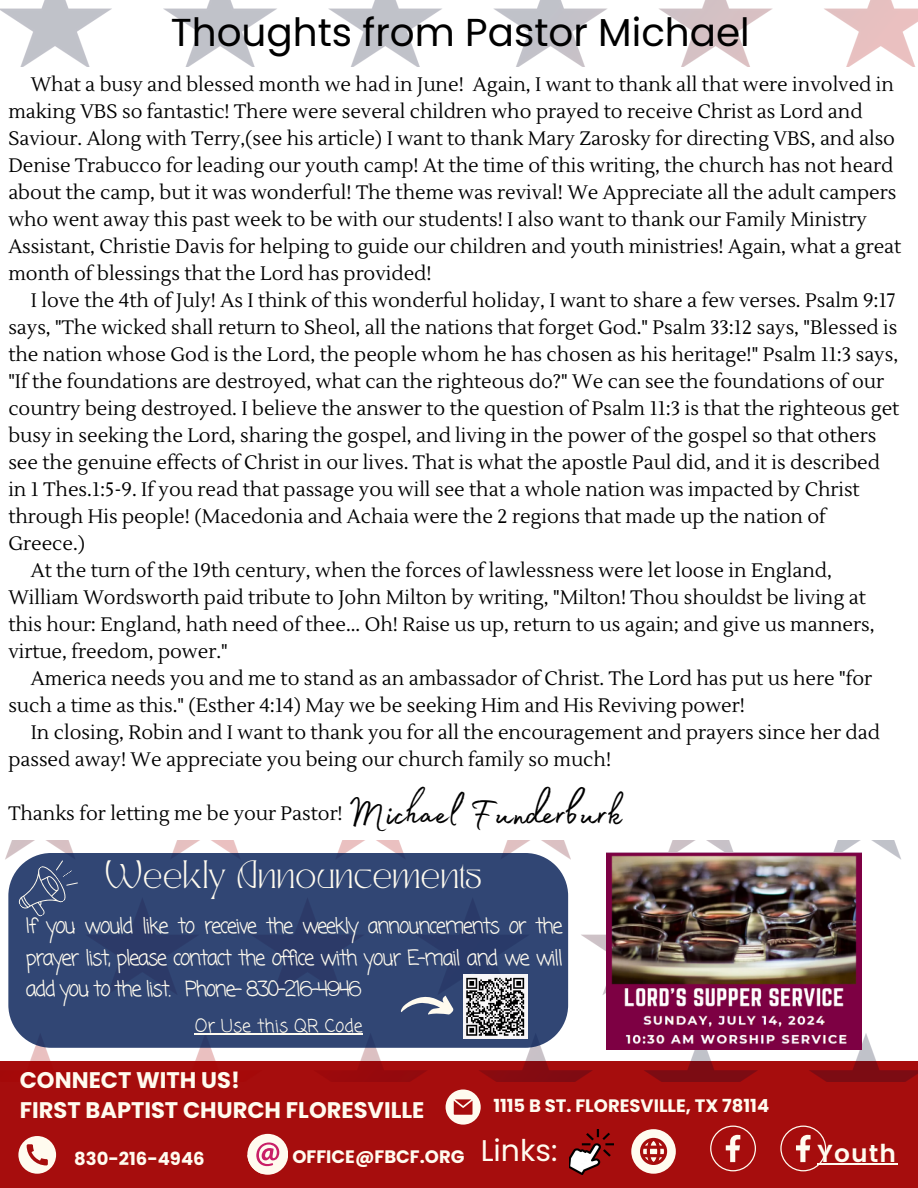
<style>
.page{position:relative;width:918px;height:1188px;background:#fff}
.page>*{position:absolute;margin:0;border:0;box-sizing:border-box;transform-origin:0 0}
.t1{font:48.75px "Madelyn Fill";color:#000}
.t2{font:38.85px "Poppins";color:#000}
.t3{font:29.85px "Poppins";color:#fffbef}
.t4{font:27.75px "TANMIGNON DISPLAY";color:#fffbef}
.t5{font:600 24.6px "Poppins";letter-spacing:.045em;color:#fffbef}
.t6{font:700 22.5px/30.8px "Poppins";color:#fffbef}
.t7{font:21px/31.5px "Coming Soon";letter-spacing:-.08em;color:#fffbef;text-align:justify}
.t8{font:19.5px "Lustria";color:#000}
.t9{font:700 18px "Poppins";color:#fffbef}
.t10{font:18px "Coming Soon";color:#fffbef}
</style>
<div class="page">
<div style="left:0;top:1061px;width:918px;height:127px;background:#a60d0d"></div>
<svg style="left:18px;top:1136px;width:38px;height:38px"></svg>
<svg style="left:631px;top:1129px;width:45px;height:45px"></svg>
<svg style="left:446px;top:1089px;width:34px;height:35px"></svg>
<div style="left:247px;top:1134px;width:41px;height:40px;background:#fffbef;border-radius:50%"></div>
<svg style="left:247px;top:1142px;width:32px;height:32px"></svg>
<svg style="left:710px;top:1126px;width:46px;height:45px"></svg>
<hr style="left:817px;top:1164px;width:80px;height:1px;background:#fffbef">
<svg style="left:780px;top:1126px;width:46px;height:45px"></svg>
<img style="left:569px;top:1129px;width:45px;height:45px">
<img style="left:0;top:0;width:918px;height:1081px">
<svg style="left:8px;top:853px;width:560px;height:195px;background:#334775"></svg>
<div style="left:463px;top:975px;width:64px;height:64px;background:#f8f6f8"></div>
<svg style="left:466px;top:977px;width:59px;height:59px"></svg>
<svg style="left:401px;top:996px;width:52px;height:19px"></svg>
<svg style="left:8px;top:860px;width:70px;height:63px;background:#495b83"></svg>
<div style="left:0;top:67px;width:918px;height:772px;background:#fff"></div>
<img style="left:607px;top:853px;width:255px;height:197px">
<hr style="left:195px;top:1033px;width:168px;height:1px;background:#fffbef">
<h4 class="t2" style="left:171px;top:6px;width:581px">Thoughts from Pastor Michael</h4>
<h1 class="t8" style="left:31px;top:73px;width:865px">What a busy and blessed month we had in June! Again, I want to thank all that were involved in</h1>
<h1 class="t8" style="left:8px;top:100px;width:856px">making VBS so fantastic! There were several children who prayed to receive Christ as Lord and</h1>
<h1 class="t8" style="left:8px;top:127px;width:888px">Saviour. Along with Terry,(see his article) I want to thank Mary Zarosky for directing VBS, and also</h1>
<h1 class="t8" style="left:8px;top:154px;width:887px">Denise Trabucco for leading our youth camp! At the time of this writing, the church has not heard</h1>
<h1 class="t8" style="left:8px;top:181px;width:889px">about the camp, but it was wonderful! The theme was revival! We Appreciate all the adult campers</h1>
<h1 class="t8" style="left:8px;top:208px;width:860px">who went away this past week to be with our students! I also want to thank our Family Ministry</h1>
<h1 class="t8" style="left:8px;top:235px;width:894px">Assistant, Christie Davis for helping to guide our children and youth ministries! Again, what a great</h1>
<h1 class="t8" style="left:8px;top:262px;width:425px">month of blessings that the Lord has provided!</h1>
<h1 class="t8" style="left:31px;top:289px;width:866px">I love the 4th of July! As I think of this wonderful holiday, I want to share a few verses. Psalm 9:17</h1>
<h1 class="t8" style="left:8px;top:316px;width:891px">says, "The wicked shall return to Sheol, all the nations that forget God." Psalm 33:12 says, "Blessed is</h1>
<h1 class="t8" style="left:8px;top:343px;width:891px">the nation whose God is the Lord, the people whom he has chosen as his heritage!" Psalm 11:3 says,</h1>
<h1 class="t8" style="left:8px;top:370px;width:877px">"If the foundations are destroyed, what can the righteous do?" We can see the foundations of our</h1>
<h1 class="t8" style="left:8px;top:397px;width:892px">country being destroyed. I believe the answer to the question of Psalm 11:3 is that the righteous get</h1>
<h1 class="t8" style="left:8px;top:424px;width:870px">busy in seeking the Lord, sharing the gospel, and living in the power of the gospel so that others</h1>
<h1 class="t8" style="left:8px;top:451px;width:873px">see the genuine effects of Christ in our lives. That is what the apostle Paul did, and it is described</h1>
<h1 class="t8" style="left:8px;top:478px;width:853px">in 1 Thes.1:5-9. If you read that passage you will see that a whole nation was impacted by Christ</h1>
<h1 class="t8" style="left:8px;top:505px;width:819px">through His people! (Macedonia and Achaia were the 2 regions that made up the nation of</h1>
<h1 class="t8" style="left:8px;top:532px;width:78px">Greece.)</h1>
<h1 class="t8" style="left:31px;top:559px;width:803px">At the turn of the 19th century, when the forces of lawlessness were let loose in England,</h1>
<h1 class="t8" style="left:8px;top:586px;width:859px">William Wordsworth paid tribute to John Milton by writing, "Milton! Thou shouldst be living at</h1>
<h1 class="t8" style="left:8px;top:613px;width:868px">this hour: England, hath need of thee... Oh! Raise us up, return to us again; and give us manners,</h1>
<h1 class="t8" style="left:8px;top:640px;width:221px">virtue, freedom, power."</h1>
<h1 class="t8" style="left:31px;top:667px;width:843px">America needs you and me to stand as an ambassador of Christ. The Lord has put us here "for</h1>
<h1 class="t8" style="left:8px;top:694px;width:738px">such a time as this." (Esther 4:14) May we be seeking Him and His Reviving power!</h1>
<h1 class="t8" style="left:31px;top:721px;width:851px">In closing, Robin and I want to thank you for all the encouragement and prayers since her dad</h1>
<h1 class="t8" style="left:8px;top:748px;width:604px">passed away! We appreciate you being our church family so much!</h1>
<p class="t8" style="left:8px;top:802px;width:336px">Thanks for letting me be your Pastor!</p>
<p class="t1" style="left:348px;top:776px;width:276px">Michael Funderburk</p>
<h6 class="t4" style="left:105px;top:860px;width:379px">Weekly Announcements</h6>
<h6 class="t7" style="left:26px;top:912px;width:539px">If you would like to receive the weekly announcements or the prayer list, please contact the office with your E-mail and we will add you to the list. Phone- 830-216-4946</h6>
<p class="t10" style="left:195px;top:1013px;width:169px">Or Use this QR Code</p>
<h6 class="t6" style="left:20px;top:1064px;width:406px">CONNECT WITH US!<br>FIRST BAPTIST CHURCH FLORESVILLE</h6>
<p class="t9" style="left:74px;top:1146px;width:132px">830-216-4946</p>
<p class="t9" style="left:493px;top:1094px;width:277px">1115 B ST. FLORESVILLE, TX 78114</p>
<p class="t9" style="left:292px;top:1144px;width:173px">OFFICE@FBCF.ORG</p>
<p class="t3" style="left:481px;top:1130px;width:78px">Links:</p>
<p class="t5" style="left:817px;top:1140px;width:80px">Youth</p>
</div>
